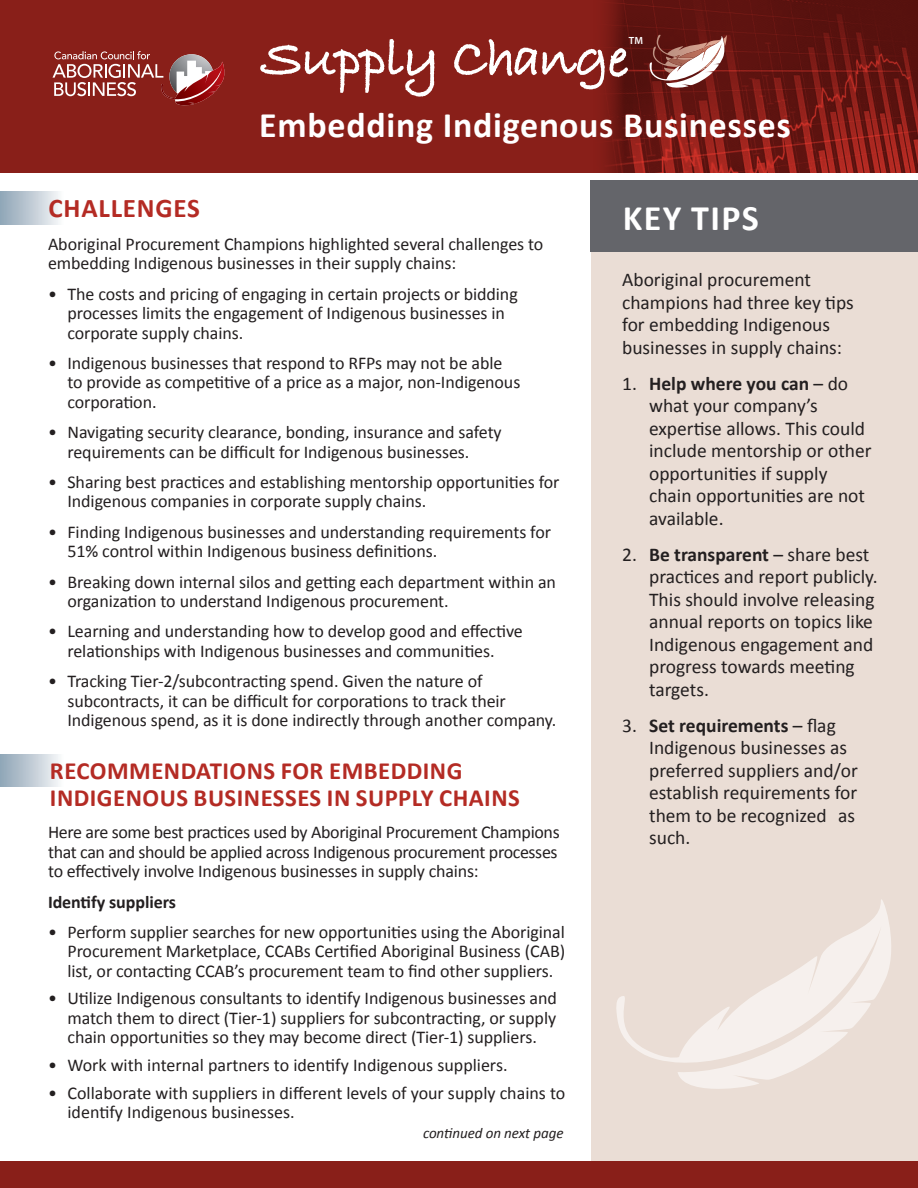
<style>
.page{position:relative;width:918px;height:1188px;background:#fff}
.page>*{position:absolute;margin:0;border:0;box-sizing:border-box;transform-origin:0 0}
.t1{font:700 56.4px "Bradley Hand ITCTT";letter-spacing:-.025em;color:#fff}
.t2{font:700 36px "Calibri";letter-spacing:.02em;color:#fff}
.t3{font:700 27px "Calibri";letter-spacing:.03em;color:#b42b24}
.t4{font:700 24.75px/27px "Calibri";letter-spacing:.02em;color:#b42b24}
.t5{font:19.5px/22.5px "Calibri";color:#231f20}
.t6{font:18px/19.5px "Calibri";letter-spacing:-.005em;color:#231f20}
.t7{font:700 18px "Calibri";letter-spacing:-.005em;color:#231f20}
.t8{font:italic 15px "Calibri";letter-spacing:-.005em;color:#231f20}
.t9{font:600 10.5px "Myriad Pro";color:#fff}
.s1{font-weight:700}
</style>
<div class="page">
<div style="left:0;top:0;width:918px;height:172px;background:#891f19"></div>
<div style="left:0;top:192px;width:63px;height:32px;background:linear-gradient(to right,#8ea3b5,#f8f9fa)"></div>
<div style="left:591px;top:180px;width:327px;height:981px;background:#eaddd5"></div>
<div style="left:0;top:1161px;width:918px;height:27px;background:#891f19"></div>
<svg style="left:53px;top:51px;width:171px;height:55px"></svg>
<svg style="left:616px;top:899px;width:275px;height:190px"></svg>
<img style="left:605px;top:0;width:313px;height:172px">
<div style="left:591px;top:180px;width:327px;height:72px;background:#64656a"></div>
<div style="left:0;top:754px;width:63px;height:32px;background:linear-gradient(to right,#8ea3b5,#f8f9fa)"></div>
<svg style="left:650px;top:35px;width:74px;height:53px;background:#996561"></svg>
<img style="left:675px;top:44px;width:47px;height:16px">
<p class="t1" style="left:261px;top:15px;width:370px">Supply Change</p>
<p class="t9" style="left:629px;top:34px;width:16px">TM</p>
<p class="t2" style="left:259px;top:102px;width:533px">Embedding Indigenous Businesses</p>
<p class="t3" style="left:49px;top:191px;width:153px">CHALLENGES</p>
<p class="t6" style="left:48px;top:234px;width:497px">Aboriginal Procurement Champions highlighted several challenges to embedding Indigenous businesses in their supply chains:</p>
<p class="t6" style="left:68px;top:284px;width:452px;text-indent:-20px">• The costs and pricing of engaging in certain projects or bidding processes limits the engagement of Indigenous businesses in corporate supply chains.</p>
<p class="t6" style="left:68px;top:353px;width:454px;text-indent:-20px">• Indigenous businesses that respond to RFPs may not be able to provide as competitive of a price as a major, non-Indigenous corporation.</p>
<p class="t6" style="left:68px;top:422px;width:436px;text-indent:-20px">• Navigating security clearance, bonding, insurance and safety requirements can be difficult for Indigenous businesses.</p>
<p class="t6" style="left:68px;top:472px;width:493px;text-indent:-20px">• Sharing best practices and establishing mentorship opportunities for<br>Indigenous companies in corporate supply chains.</p>
<p class="t6" style="left:68px;top:522px;width:485px;text-indent:-20px">• Finding Indigenous businesses and understanding requirements for<br>51% control within Indigenous business definitions.</p>
<p class="t6" style="left:68px;top:572px;width:490px;text-indent:-20px">• Breaking down internal silos and getting each department within an organization to understand Indigenous procurement.</p>
<p class="t6" style="left:48px;top:622px;width:476px;text-align:center">• Learning and understanding how to develop good and effective relationships with Indigenous businesses and communities.</p>
<p class="t6" style="left:68px;top:671px;width:490px;text-indent:-20px">• Tracking Tier-2/subcontracting spend. Given the nature of subcontracts, it can be difficult for corporations to track their<br>Indigenous spend, as it is done indirectly through another company.</p>
<p class="t4" style="left:50px;top:757px;width:471px">RECOMMENDATIONS FOR EMBEDDING<br>INDIGENOUS BUSINESSES IN SUPPLY CHAINS</p>
<p class="t6" style="left:48px;top:823px;width:513px;text-align:justify">Here are some best practices used by Aboriginal Procurement Champions that can and should be applied across Indigenous procurement processes to effectively involve Indigenous businesses in supply chains:</p>
<p class="t7" style="left:48px;top:890px;width:129px">Identify suppliers</p>
<p class="t6" style="left:68px;top:922px;width:499px;text-align:justify;text-indent:-20px">• Perform supplier searches for new opportunities using the Aboriginal Procurement Marketplace, CCABs Certified Aboriginal Business (CAB) list, or contacting CCAB’s procurement team to find other suppliers.</p>
<p class="t6" style="left:68px;top:989px;width:491px;text-align:justify;text-indent:-20px">• Utilize Indigenous consultants to identify Indigenous businesses and match them to direct (Tier-1) suppliers for subcontracting, or supply chain opportunities so they may become direct (Tier-1) suppliers.</p>
<p class="t6" style="left:48px;top:1055px;width:461px">• Work with internal partners to identify Indigenous suppliers.</p>
<p class="t6" style="left:68px;top:1083px;width:499px;text-indent:-20px">• Collaborate with suppliers in different levels of your supply chains to identify Indigenous businesses.</p>
<p class="t8" style="left:423px;top:1122px;width:142px">continued on next page</p>
<p class="t2" style="left:623px;top:195px;width:138px">KEY TIPS</p>
<p class="t5" style="left:622px;top:268px;width:233px">Aboriginal procurement champions had three key tips for embedding Indigenous businesses in supply chains:</p>
<p class="t5" style="left:649px;top:372px;width:224px;text-indent:-27px">1. <span class="s1">Help where you can</span> – do what your company’s expertise allows. This could include mentorship or other opportunities if supply chain opportunities are not available.</p>
<p class="t5" style="left:649px;top:543px;width:230px;text-indent:-27px">2. <span class="s1">Be transparent</span> – share best practices and report publicly.<br>This should involve releasing annual reports on topics like<br>Indigenous engagement and progress towards meeting targets.</p>
<p class="t5" style="left:649px;top:714px;width:210px;text-indent:-27px">3. <span class="s1">Set requirements</span> – flag<br>Indigenous businesses as preferred suppliers and/or establish requirements for them to be recognized as such.</p>
</div>
